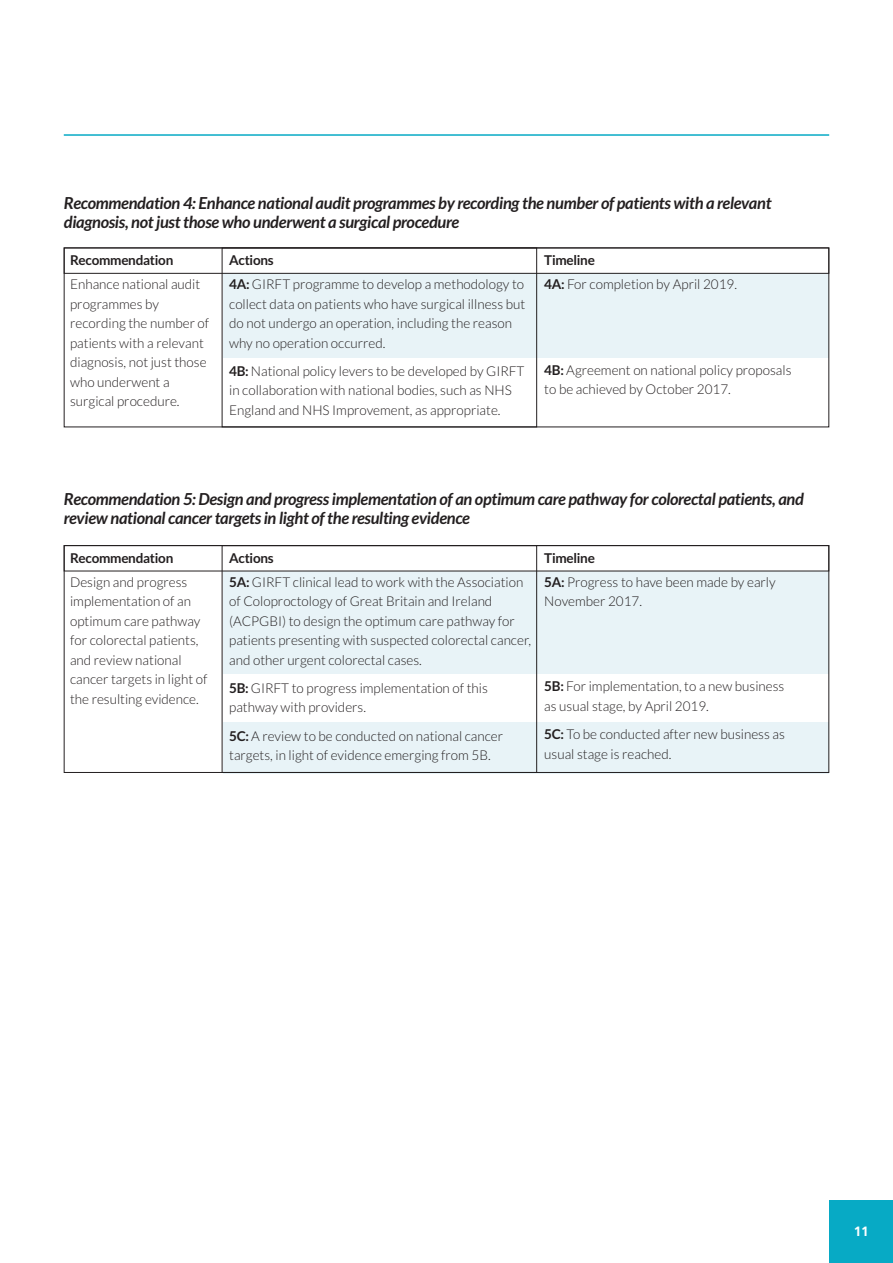
<style>
.page{position:relative;width:893px;height:1263px;background:#fff}
.page>*{position:absolute;margin:0;border:0;box-sizing:border-box;transform-origin:0 0}
.t1{font:italic 700 16.5px/19.5px "Lato";letter-spacing:-.02em;color:#231f20}
.t2{font:300 13.5px/19.5px "Lato";color:#231f20}
.t3{font:700 13.5px "Lato";letter-spacing:-.02em;color:#231f20}
.t4{font:700 13.5px "Frutiger";color:#fff}
.s1{font-weight:700}
</style>
<div class="page">
<hr style="left:64px;top:134px;width:765px;height:2px;background:#07aac5">
<div style="left:829px;top:1200px;width:64px;height:63px;background:#07aac5"></div>
<div style="left:223px;top:273px;width:606px;height:85px;background:#e8f3f7"></div>
<div style="left:222px;top:248px;width:315px;height:179px;border:1px solid #231f20"></div>
<div style="left:64px;top:248px;width:765px;height:26px;border:1px solid #231f20"></div>
<div style="left:223px;top:571px;width:606px;height:102px;background:#e8f3f7"></div>
<div style="left:223px;top:722px;width:606px;height:51px;background:#e8f3f7"></div>
<div style="left:222px;top:545px;width:315px;height:228px;border:1px solid #231f20"></div>
<div style="left:64px;top:545px;width:765px;height:26px;border:1px solid #231f20"></div>
<p class="t1" style="left:64px;top:193px;width:709px">Recommendation 4: Enhance national audit programmes by recording the number of patients with a relevant diagnosis, not just those who underwent a surgical procedure</p>
<p class="t3" style="left:70px;top:253px;width:105px">Recommendation</p>
<p class="t3" style="left:229px;top:253px;width:46px">Actions</p>
<p class="t2" style="left:70px;top:275px;width:141px">Enhance national audit programmes by recording the number of patients with a relevant diagnosis, not just those who underwent a surgical procedure.</p>
<p class="t2" style="left:229px;top:275px;width:298px"><span class="s1">4A:</span> GIRFT programme to develop a methodology to collect data on patients who have surgical illness but do not undergo an operation, including the reason why no operation occurred.</p>
<p class="t2" style="left:229px;top:361px;width:297px"><span class="s1">4B:</span> National policy levers to be developed by GIRFT in collaboration with national bodies, such as NHS<br>England and NHS Improvement, as appropriate.</p>
<p class="t3" style="left:544px;top:253px;width:52px">Timeline</p>
<p class="t2" style="left:544px;top:275px;width:194px"><span class="s1">4A:</span> For completion by April 2019.</p>
<p class="t2" style="left:544px;top:360px;width:249px"><span class="s1">4B:</span> Agreement on national policy proposals to be achieved by October 2017.</p>
<p class="t1" style="left:64px;top:489px;width:742px">Recommendation 5: Design and progress implementation of an optimum care pathway for colorectal patients, and review national cancer targets in light of the resulting evidence</p>
<p class="t3" style="left:70px;top:550px;width:105px">Recommendation</p>
<p class="t3" style="left:229px;top:550px;width:46px">Actions</p>
<p class="t2" style="left:70px;top:572px;width:139px">Design and progress implementation of an optimum care pathway for colorectal patients, and review national cancer targets in light of the resulting evidence.</p>
<p class="t2" style="left:229px;top:572px;width:303px"><span class="s1">5A:</span> GIRFT clinical lead to work with the Association of Coloproctology of Great Britain and Ireland (ACPGBI) to design the optimum care pathway for patients presenting with suspected colorectal cancer, and other urgent colorectal cases.</p>
<p class="t2" style="left:229px;top:678px;width:260px"><span class="s1">5B:</span> GIRFT to progress implementation of this pathway with providers.</p>
<p class="t2" style="left:229px;top:726px;width:276px"><span class="s1">5C:</span>A review to be conducted on national cancer targets, in light of evidence emerging from 5B.</p>
<p class="t3" style="left:544px;top:550px;width:52px">Timeline</p>
<p class="t2" style="left:544px;top:572px;width:233px"><span class="s1">5A:</span> Progress to have been made by early<br>November 2017.</p>
<p class="t2" style="left:544px;top:677px;width:242px"><span class="s1">5B:</span> For implementation, to a new business as usual stage, by April 2019.</p>
<p class="t2" style="left:544px;top:725px;width:242px"><span class="s1">5C:</span> To be conducted after new business as usual stage is reached.</p>
<p class="t4" style="left:854px;top:1225px;width:16px">11</p>
</div>
